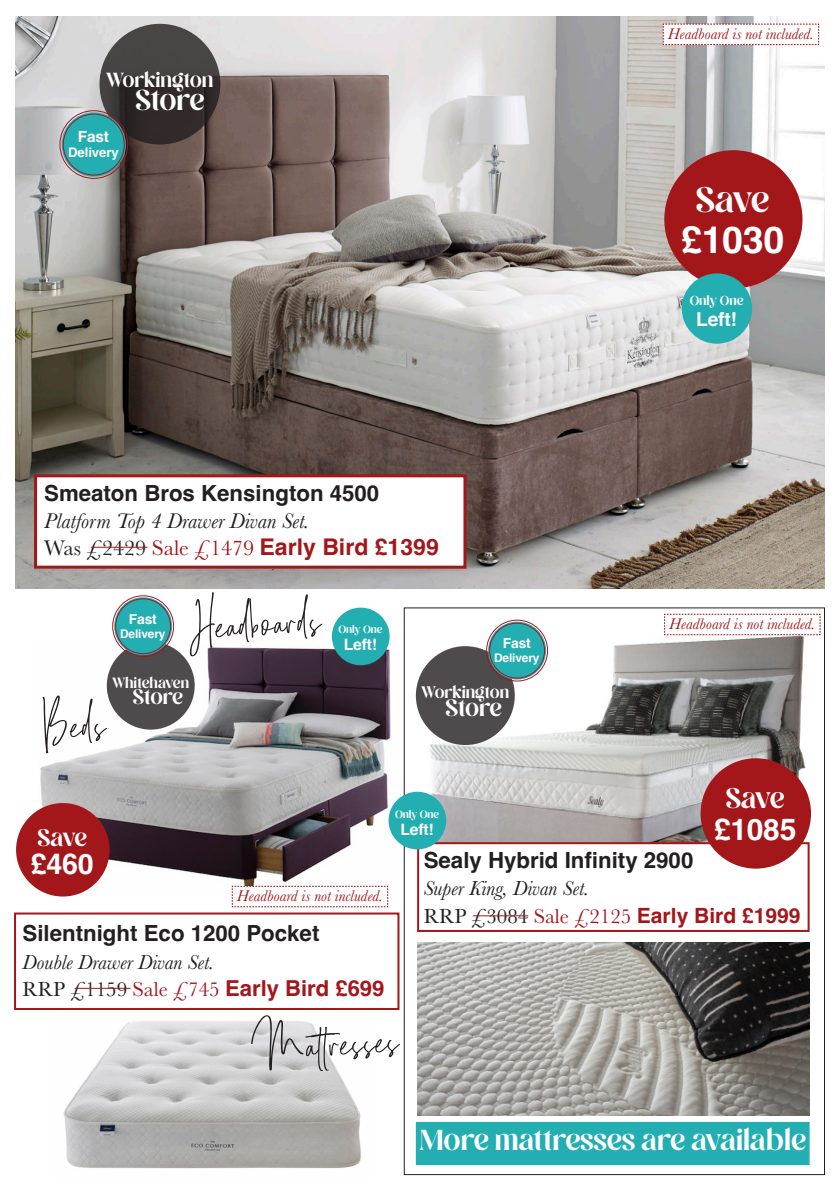
<style>
.page{position:relative;width:840px;height:1191px;background:#fff}
.page>*{position:absolute;margin:0;border:0;box-sizing:border-box;transform-origin:0 0}
.t1{font:66px "Goldenside";color:#231f20}
.t2{font:39.4px "Megan Demo Font";color:#fff}
.t3{font:700 37.6px "Helvetica";color:#fff}
.t4{font:32px "Megan Demo Font";color:#fff}
.t5{font:31.8px "Megan Demo Font";letter-spacing:-.02em;color:#fff}
.t6{font:31.4px "Megan Demo Font";color:#fff}
.t7{font:700 30px "Helvetica";color:#fff}
.t8{font:700 28.6px "Helvetica";color:#fff}
.t9{font:26.6px "Megan Demo Font";color:#fff}
.t10{font:26.2px "Megan Demo Font";letter-spacing:-.02em;color:#fff}
.t11{font:23.2px "Megan Demo Font";letter-spacing:-.02em;color:#fff}
.t12{font:700 23px "Helvetica";color:#a3171b}
.t13{font:22.6px "Megan Demo Font";color:#fff}
.t14{font:700 22.2px "Helvetica";color:#231f20}
.t15{font:700 22px "Helvetica";color:#a3171b}
.t16{font:italic 22px "Baskerville";color:#231f20}
.t17{font:italic 21px "Baskerville";color:#231f20}
.t18{font:700 21px "Helvetica";color:#a3171b}
.t19{font:700 19.2px "Helvetica";color:#fff}
.t20{font:18.4px "Megan Demo Font";color:#fff}
.t21{font:16.4px "Megan Demo Font";color:#fff}
.t22{font:italic 16px "Baskerville";color:#a3171b}
.t23{font:700 15.6px "Helvetica";letter-spacing:-.01em;color:#fff}
.t24{font:700 15.4px "Helvetica";color:#fff}
.t25{font:14.4px "Megan Demo Font";color:#fff}
.t26{font:700 13.8px "Helvetica";letter-spacing:-.01em;color:#fff}
.t27{font:700 13.2px "Helvetica";letter-spacing:-.01em;color:#fff}
.t28{font:700 11.8px "Helvetica";letter-spacing:-.01em;color:#fff}
.t29{font:11.8px "Megan Demo Font";color:#fff}
.s1{font-family:"Baskerville";font-weight:400;font-size:22px;color:#231f20}
.s2{font-family:"Baskerville";font-weight:400;font-size:22px}
.s3{font-family:"Baskerville";font-weight:400;font-size:21px;color:#231f20}
.s4{font-family:"Baskerville";font-weight:400;font-size:21px}
.s5{font-family:"Baskerville";font-weight:400;color:#231f20}
.s6{font-family:"Baskerville";font-weight:400}
</style>
<div class="page">
<img style="left:63px;top:1021px;width:298px;height:148px">
<img style="left:417px;top:943px;width:392px;height:172px">
<img style="left:15px;top:17px;width:809px;height:571px">
<img style="left:430px;top:624px;width:381px;height:266px">
<img style="left:38px;top:640px;width:361px;height:256px">
<div style="left:417px;top:842px;width:392px;height:90px;background:#fff;border:2px solid #a3171b"></div>
<hr style="left:473px;top:915px;width:55px;height:1px;background:#a3171b">
<div style="left:700px;top:758px;width:110px;height:110px;background:#a3171b;border-radius:50%"></div>
<div style="left:34px;top:474px;width:432px;height:94px;background:#fff;border:3px solid #a3171b"></div>
<hr style="left:91px;top:547px;width:56px;height:1px;background:#a3171b">
<svg style="left:99px;top:24px;width:121px;height:121px;background:#3b3535"></svg>
<div style="left:664px;top:150px;width:138px;height:138px;background:#a3171b;border-radius:50%"></div>
<div style="left:415px;top:646px;width:99px;height:99px;background:#4f4b4c;border-radius:50%"></div>
<div style="left:415px;top:1121px;width:394px;height:44px;background:#23aeb2"></div>
<div style="left:414px;top:1120px;width:396px;height:46px;border:2px solid #fff"></div>
<div style="left:14px;top:912px;width:385px;height:98px;background:#fff;border:2px solid #a3171b"></div>
<hr style="left:75px;top:987px;width:55px;height:1px;background:#a3171b">
<div style="left:16px;top:803px;width:94px;height:93px;background:#a3171b;border-radius:50%"></div>
<div style="left:107px;top:642px;width:87px;height:87px;background:#4e4b4c;border-radius:50%"></div>
<div style="left:62px;top:112px;width:64px;height:65px;background:#23aeb2;border-radius:50%"></div>
<div style="left:60px;top:110px;width:68px;height:69px;border:1px solid #a3171b;border-radius:50%"></div>
<div style="left:63px;top:114px;width:61px;height:61px;border:1px solid #a3171b;border-radius:50%"></div>
<div style="left:681px;top:273px;width:70px;height:71px;background:#23aeb2;border-radius:50%"></div>
<div style="left:114px;top:597px;width:58px;height:58px;background:#23aeb2;border-radius:50%"></div>
<div style="left:112px;top:595px;width:62px;height:62px;border:1px solid #a3171b;border-radius:50%"></div>
<div style="left:115px;top:598px;width:56px;height:56px;border:1px solid #a3171b;border-radius:50%"></div>
<div style="left:332px;top:607px;width:57px;height:58px;background:#23aeb2;border-radius:50%"></div>
<div style="left:488px;top:621px;width:57px;height:58px;background:#23aeb2;border-radius:50%"></div>
<div style="left:486px;top:620px;width:61px;height:61px;border:1px solid #a3171b;border-radius:50%"></div>
<div style="left:489px;top:623px;width:55px;height:55px;border:1px solid #a3171b;border-radius:50%"></div>
<div style="left:388px;top:791px;width:58px;height:58px;background:#23aeb2;border-radius:50%"></div>
<svg style="left:662px;top:24px;width:156px;height:21px"></svg>
<svg style="left:231px;top:885px;width:157px;height:22px"></svg>
<svg style="left:663px;top:613px;width:157px;height:22px"></svg>
<p class="t13" style="left:106px;top:71px;width:108px">Workington</p>
<p class="t5" style="left:135px;top:87px;width:71px">Store</p>
<p class="t24" style="left:78px;top:127px;width:33px">Fast</p>
<p class="t27" style="left:68px;top:145px;width:52px">Delivery</p>
<p class="t14" style="left:44px;top:479px;width:336px">Smeaton Bros Kensington 4500</p>
<p class="t16" style="left:44px;top:506px;width:267px">Platform Top 4 Drawer Divan Set.</p>
<p class="t12" style="left:44px;top:533px;width:396px"><span class="s1">Was £2429</span> <span class="s2">Sale £1479</span> Early Bird £1399</p>
<p class="t1" style="left:184px;top:576px;width:136px;rotate:-3deg">Headboards</p>
<p class="t26" style="left:129px;top:610px;width:30px">Fast</p>
<p class="t28" style="left:120px;top:626px;width:47px">Delivery</p>
<p class="t29" style="left:338px;top:625px;width:46px">Only One</p>
<p class="t23" style="left:343px;top:635px;width:35px">Left!</p>
<p class="t26" style="left:502px;top:635px;width:30px">Fast</p>
<p class="t28" style="left:494px;top:650px;width:47px">Delivery</p>
<p class="t21" style="left:112px;top:676px;width:78px">Whitehaven</p>
<p class="t11" style="left:133px;top:687px;width:52px">Store</p>
<p class="t1" style="left:40px;top:676px;width:65px;rotate:-3deg">Beds</p>
<p class="t20" style="left:421px;top:684px;width:89px">Workington</p>
<p class="t10" style="left:445px;top:697px;width:58px">Store</p>
<p class="t22" style="left:667px;top:23px;width:147px">Headboard is not included.</p>
<p class="t2" style="left:695px;top:184px;width:75px">Save</p>
<p class="t3" style="left:680px;top:216px;width:105px">£1030</p>
<p class="t25" style="left:689px;top:294px;width:55px">Only One</p>
<p class="t19" style="left:695px;top:307px;width:42px">Left!</p>
<p class="t22" style="left:669px;top:613px;width:147px">Headboard is not included.</p>
<p class="t9" style="left:37px;top:827px;width:51px">Save</p>
<p class="t8" style="left:31px;top:846px;width:64px">£460</p>
<p class="t22" style="left:237px;top:885px;width:147px">Headboard is not included.</p>
<p class="t14" style="left:23px;top:920px;width:298px">Silentnight Eco 1200 Pocket</p>
<p class="t17" style="left:23px;top:947px;width:193px">Double Drawer Divan Set.</p>
<p class="t15" style="left:23px;top:974px;width:363px"><span class="s3">RRP £1159</span> <span class="s4">Sale £745</span> Early Bird £699</p>
<p class="t29" style="left:395px;top:809px;width:46px">Only One</p>
<p class="t23" style="left:400px;top:819px;width:35px">Left!</p>
<p class="t6" style="left:725px;top:785px;width:60px">Save</p>
<p class="t7" style="left:713px;top:811px;width:84px">£1085</p>
<p class="t14" style="left:423px;top:847px;width:271px">Sealy Hybrid Infinity 2900</p>
<p class="t17" style="left:423px;top:874px;width:167px">Super King, Divan Set.</p>
<p class="t18" style="left:423px;top:902px;width:378px"><span class="s5">RRP £3084</span> <span class="s6">Sale £2125</span> Early Bird £1999</p>
<p class="t1" style="left:247px;top:997px;width:151px;rotate:-3deg">Mattresses</p>
<p class="t4" style="left:419px;top:1126px;width:388px">More mattresses are available</p>
</div>
